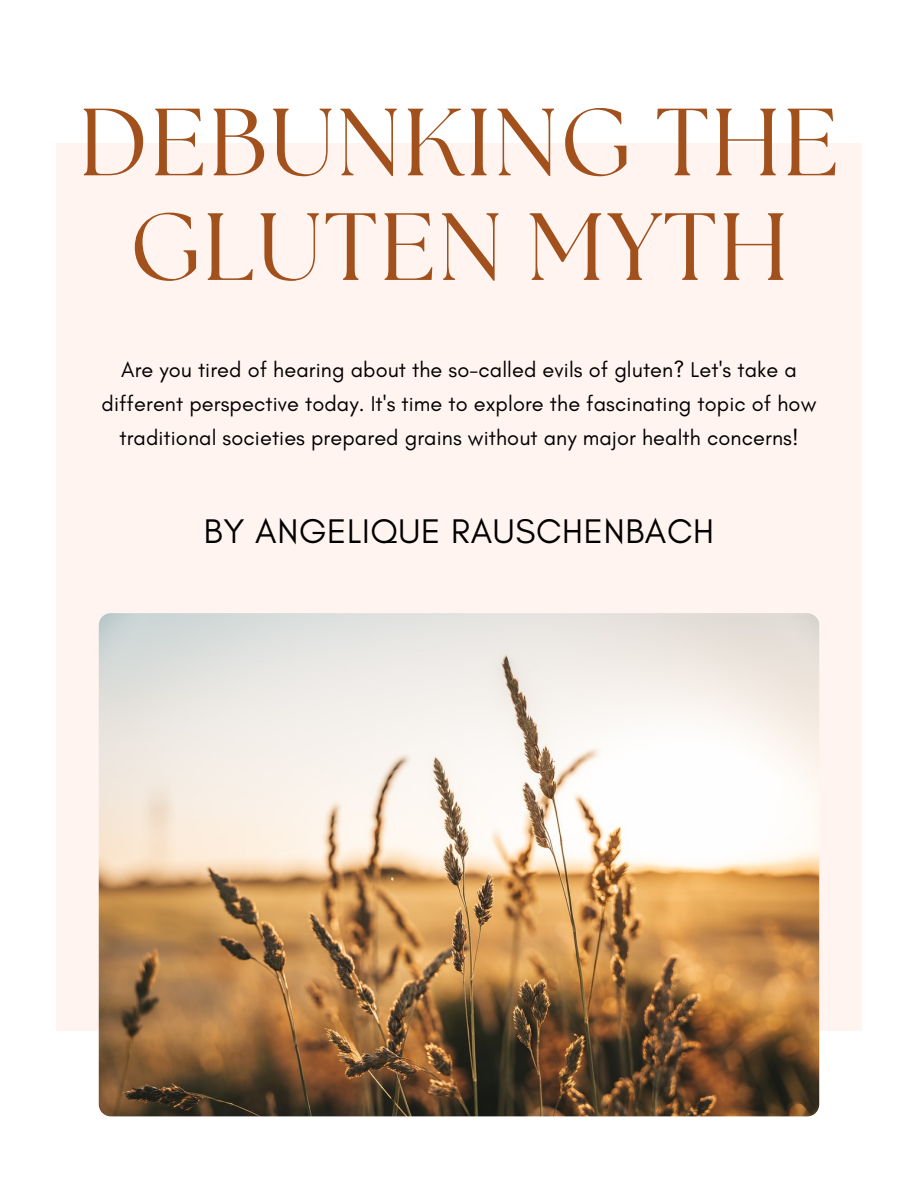
<style>
.page{position:relative;width:918px;height:1188px;background:#fff}
.page>*{position:absolute;margin:0;border:0;box-sizing:border-box;transform-origin:0 0}
.t1{font:95.25px/104.7px "The Seasons";letter-spacing:.025em;color:#a2511d;text-align:center}
.t2{font:34.8px "Glacial Indifference";letter-spacing:.02em;color:#000}
.t3{font:21.75px/33.8px "Glacial Indifference";letter-spacing:.005em;color:#000;text-align:center}
</style>
<div class="page">
<div style="left:56px;top:144px;width:806px;height:887px;background:#fff4f0"></div>
<img style="left:99px;top:613px;width:720px;height:503px;border-radius:12px">
<p class="t1" style="left:79px;top:96px;width:762px">DEBUNKING THE<br>GLUTEN MYTH</p>
<p class="t3" style="left:102px;top:353px;width:716px">Are you tired of hearing about the so-called evils of gluten? Let's take a different perspective today. It's time to explore the fascinating topic of how traditional societies prepared grains without any major health concerns!</p>
<p class="t2" style="left:204px;top:510px;width:512px">BY ANGELIQUE RAUSCHENBACH</p>
</div>
